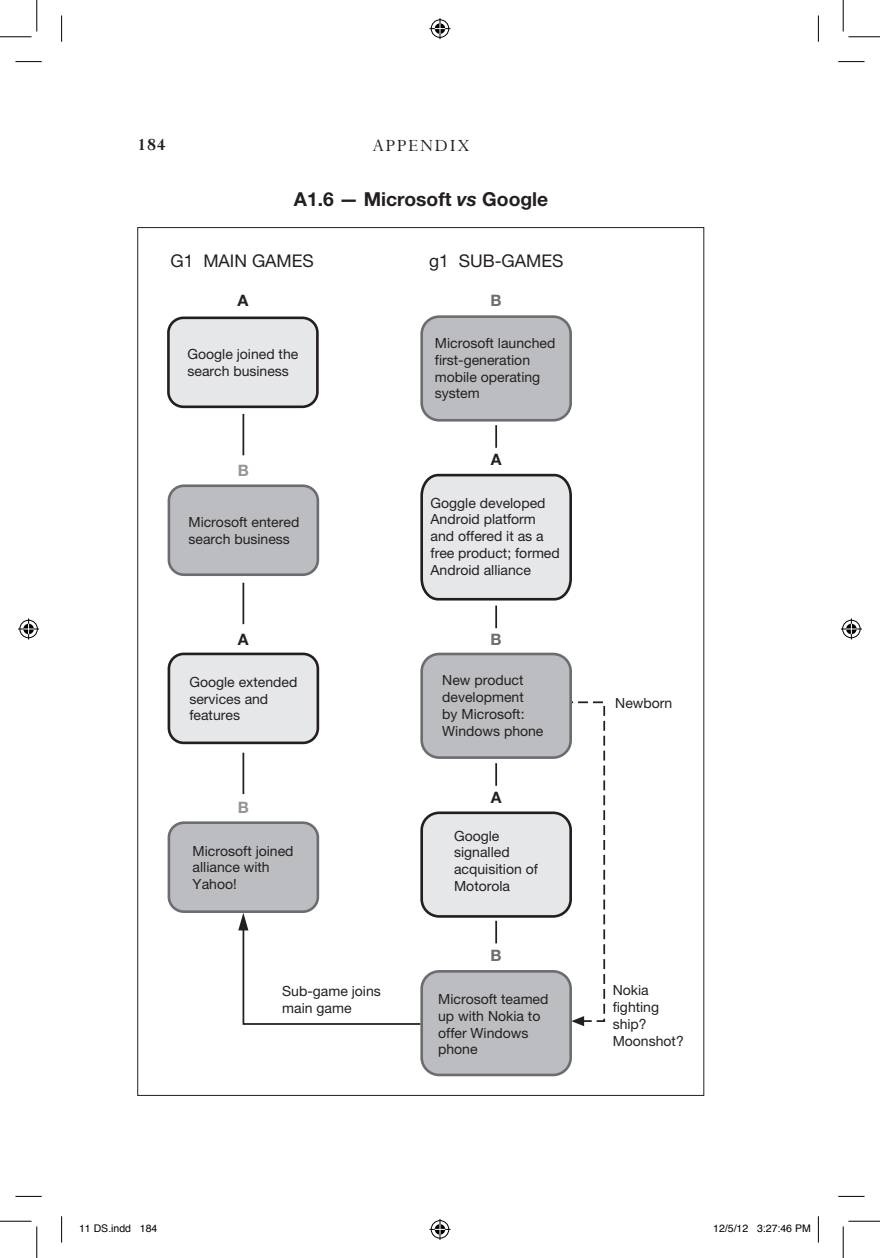
<style>
.page{position:relative;width:880px;height:1258px;background:#fff}
.page>*{position:absolute;margin:0;border:0;box-sizing:border-box;transform-origin:0 0}
.t1{font:700 19.25px "Helvetica Neue";color:#231f20}
.t2{font:19.25px "Lapidary 333 BT";letter-spacing:.1em;color:#231f20}
.t3{font:700 19.25px "Lapidary 333 BT";color:#231f20}
.t4{font:17.5px "Helvetica Neue";color:#231f20}
.t5{font:700 15.75px "Helvetica Neue";color:#231f20}
.t6{font:700 15.75px "Helvetica Neue";color:#6c6d70}
.t7{font:700 15.75px "Helvetica Neue";color:#939598}
.t8{font:14px/16.8px "Helvetica Neue";color:#231f20}
.t9{font:10.5px "Helvetica";color:#000}
.s1{font-style:italic}
</style>
<div class="page">
<svg style="left:569px;top:700px;width:36px;height:326px"></svg>
<div style="left:421px;top:971px;width:149px;height:103px;background:#bcbdc0;border-radius:17px"></div>
<div style="left:420px;top:969px;width:151px;height:107px;border:3px solid #6c6d70;border-radius:17px"></div>
<div style="left:421px;top:812px;width:149px;height:104px;background:#e6e7e9;border-radius:17px"></div>
<div style="left:420px;top:811px;width:151px;height:106px;border:3px solid #231f20;border-radius:17px"></div>
<div style="left:421px;top:654px;width:149px;height:103px;background:#bcbdc0;border-radius:17px"></div>
<div style="left:420px;top:652px;width:151px;height:106px;border:3px solid #6c6d70;border-radius:17px"></div>
<svg style="left:497px;top:473px;width:75px;height:128px;background:#d9d9db"></svg>
<div style="left:421px;top:316px;width:149px;height:104px;background:#bcbdc0;border-radius:17px"></div>
<div style="left:420px;top:315px;width:151px;height:106px;border:3px solid #6c6d70;border-radius:17px"></div>
<div style="left:168px;top:318px;width:149px;height:89px;background:#e6e7e9;border-radius:15px"></div>
<div style="left:167px;top:316px;width:151px;height:92px;border:3px solid #231f20;border-radius:15px"></div>
<div style="left:169px;top:485px;width:149px;height:89px;background:#bcbdc0;border-radius:15px"></div>
<div style="left:167px;top:484px;width:152px;height:92px;border:3px solid #6c6d70;border-radius:15px"></div>
<div style="left:169px;top:653px;width:149px;height:89px;background:#e6e7e9;border-radius:15px"></div>
<div style="left:167px;top:652px;width:152px;height:92px;border:3px solid #231f20;border-radius:15px"></div>
<div style="left:169px;top:822px;width:149px;height:89px;background:#bcbdc0;border-radius:15px"></div>
<div style="left:167px;top:821px;width:152px;height:91px;border:3px solid #6c6d70;border-radius:15px"></div>
<svg style="left:241px;top:412px;width:256px;height:613px"></svg>
<svg style="left:238px;top:912px;width:10px;height:18px"></svg>
<svg style="left:15px;top:61px;width:27px;height:1px"></svg>
<svg style="left:838px;top:61px;width:26px;height:1px"></svg>
<svg style="left:15px;top:1195px;width:27px;height:1px"></svg>
<svg style="left:838px;top:1195px;width:26px;height:1px"></svg>
<svg style="left:61px;top:15px;width:1px;height:27px"></svg>
<svg style="left:61px;top:1216px;width:1px;height:26px"></svg>
<svg style="left:817px;top:15px;width:1px;height:27px"></svg>
<svg style="left:817px;top:1216px;width:1px;height:26px"></svg>
<hr style="left:0;top:36px;width:32px;height:1px;background:#000">
<hr style="left:848px;top:36px;width:31px;height:1px;background:#000">
<hr style="left:0;top:1220px;width:32px;height:1px;background:#000">
<hr style="left:848px;top:1220px;width:31px;height:1px;background:#000">
<hr style="left:36px;top:0;width:1px;height:32px;background:#000">
<hr style="left:36px;top:1226px;width:1px;height:31px;background:#000">
<hr style="left:842px;top:0;width:1px;height:32px;background:#000">
<hr style="left:842px;top:1226px;width:1px;height:31px;background:#000">
<svg style="left:429px;top:18px;width:21px;height:21px"></svg>
<svg style="left:429px;top:1218px;width:21px;height:21px"></svg>
<svg style="left:18px;top:618px;width:21px;height:21px"></svg>
<svg style="left:840px;top:618px;width:21px;height:21px"></svg>
<h1 class="t3" style="left:137px;top:134px;width:30px">184</h1>
<h1 class="t2" style="left:373px;top:135px;width:97px">Appendix</h1>
<h1 class="t1" style="left:294px;top:187px;width:256px">A1.6 — Microsoft <span class="s1">vs</span> Google</h1>
<p class="t4" style="left:170px;top:251px;width:145px">G1 MAIN GAMES</p>
<p class="t4" style="left:429px;top:251px;width:136px">g1 SUB-GAMES</p>
<p class="t5" style="left:237px;top:291px;width:12px">A</p>
<p class="t6" style="left:490px;top:291px;width:13px">B</p>
<p class="t8" style="left:434px;top:334px;width:122px">Microsoft launched first-generation mobile operating system</p>
<p class="t8" style="left:187px;top:346px;width:112px">Google joined the search business</p>
<p class="t7" style="left:238px;top:460px;width:13px">B</p>
<p class="t8" style="left:188px;top:513px;width:112px">Microsoft entered search business</p>
<p class="t5" style="left:238px;top:629px;width:12px">A</p>
<p class="t8" style="left:189px;top:673px;width:109px">Google extended services and features</p>
<p class="t7" style="left:238px;top:797px;width:13px">B</p>
<p class="t8" style="left:192px;top:841px;width:102px">Microsoft joined alliance with<br>Yahoo!</p>
<p class="t8" style="left:282px;top:982px;width:100px">Sub-game joins main game</p>
<p class="t5" style="left:490px;top:450px;width:12px">A</p>
<p class="t8" style="left:430px;top:494px;width:131px">Goggle developed<br>Android platform and offered it as a free product; formed<br>Android alliance</p>
<p class="t6" style="left:490px;top:629px;width:13px">B</p>
<p class="t8" style="left:442px;top:671px;width:103px">New product development<br>by Microsoft:<br>Windows phone</p>
<p class="t5" style="left:490px;top:787px;width:12px">A</p>
<p class="t8" style="left:454px;top:826px;width:85px">Google signalled acquisition of<br>Motorola</p>
<p class="t6" style="left:490px;top:945px;width:13px">B</p>
<p class="t8" style="left:438px;top:990px;width:112px">Microsoft teamed up with Nokia to offer Windows phone</p>
<p class="t8" style="left:615px;top:694px;width:59px">Newborn</p>
<p class="t8" style="left:612px;top:981px;width:73px">Nokia fighting ship?<br>Moonshot?</p>
<p class="t9" style="left:79px;top:1220px;width:80px">11 DS.indd 184</p>
<p class="t9" style="left:713px;top:1220px;width:99px">12/5/12 3:27:46 PM</p>
</div>
